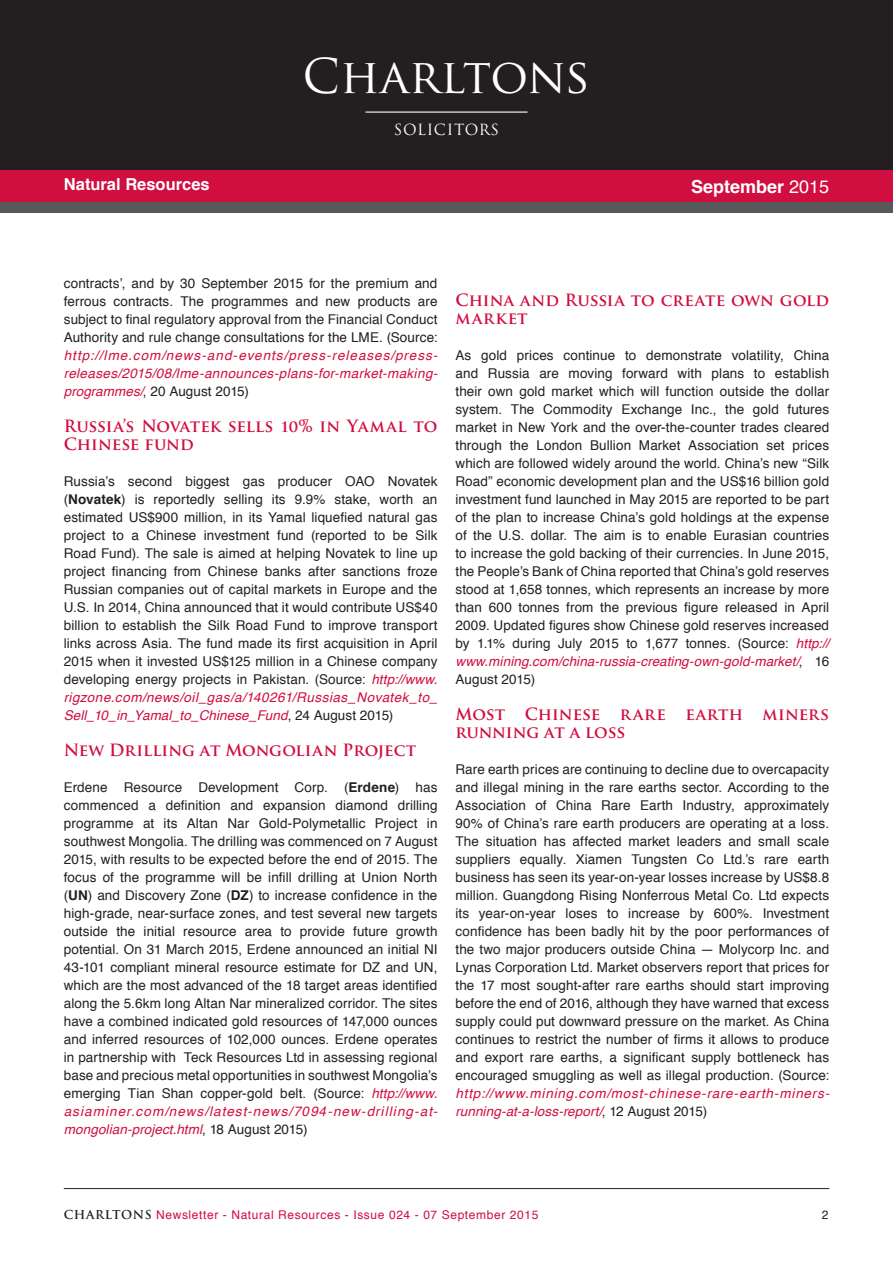
<style>
.page{position:relative;width:893px;height:1263px;background:#fff}
.page>*{position:absolute;margin:0;border:0;box-sizing:border-box;transform-origin:0 0}
.t1{font:46.8px "Trajan Pro";color:#fff}
.t2{font:700 18px "Helvetica";color:#fff}
.body_text{font:700 16.5px/18px "Trajan Pro";color:#d10e40}
.t3{font:700 16.5px "Helvetica";color:#fff}
.t4{font:15px "Trajan Pro";letter-spacing:.04em;color:#fff}
.body_text-2{font:13.5px/18px "Helvetica";letter-spacing:.01em;color:#231f20;text-align:justify}
.t5{font:12px "Helvetica";letter-spacing:.05em;color:#d10e40}
.t6{font:12px "Helvetica";color:#231f20}
.s1{font-weight:400}
.s2{font-style:italic;color:#d10e40}
.s3{font-weight:700}
.s4{font-family:"Trajan Pro";font-weight:700;color:#231f20}
</style>
<div class="page">
<hr style="left:64px;top:1188px;width:765px;height:1px;background:#231f20">
<div style="left:0;top:0;width:893px;height:170px;background:#231f20"></div>
<div style="left:0;top:170px;width:893px;height:32px;background:#d10e40"></div>
<hr style="left:365px;top:112px;width:162px;height:1px;background:#fff">
<div style="left:0;top:202px;width:893px;height:11px;background:#57585a"></div>
<p class="t3" style="left:64px;top:171px;width:147px">Natural Resources</p>
<h1 class="t1" style="left:303px;top:47px;width:289px">Charltons</h1>
<p class="t4" style="left:394px;top:120px;width:107px">SOLICITORS</p>
<p class="t2" style="left:691px;top:172px;width:140px">September <span class="s1">2015</span></p>
<p class="body_text-2" style="left:64px;top:275px;width:375px">contracts’, and by 30 September 2015 for the premium and ferrous contracts. The programmes and new products are subject to final regulatory approval from the Financial Conduct Authority and rule change consultations for the LME. (Source: <span class="s2">http://lme.com/news-and-events/press-releases/press&shy;releases/2015/08/lme-announces-plans-for-market-making&shy;programmes/</span>, 20 August 2015)</p>
<p class="body_text" style="left:64px;top:417px;width:375px">Russia’s Novatek sells 10% in Yamal to<br>Chinese fund</p>
<p class="body_text-2" style="left:64px;top:473px;width:375px">Russia’s second biggest gas producer OAO Novatek (<span class="s3">Novatek</span>) is reportedly selling its 9.9% stake, worth an estimated US$900 million, in its Yamal liquefied natural gas project to a Chinese investment fund (reported to be Silk Road Fund). The sale is aimed at helping Novatek to line up project financing from Chinese banks after sanctions froze Russian companies out of capital markets in Europe and the U.S. In 2014, China announced that it would contribute US$40 billion to establish the Silk Road Fund to improve transport links across Asia. The fund made its first acquisition in April 2015 when it invested US$125 million in a Chinese company developing energy projects in Pakistan. (Source: <span class="s2">http://www. rigzone.com/news/oil_gas/a/140261/Russias_Novatek_to_ Sell_10_in_Yamal_to_Chinese_Fund</span>, 24 August 2015)</p>
<p class="body_text" style="left:64px;top:741px;width:354px">New Drilling at Mongolian Project</p>
<p class="body_text-2" style="left:64px;top:779px;width:375px">Erdene Resource Development Corp. (<span class="s3">Erdene</span>) has commenced a definition and expansion diamond drilling programme at its Altan Nar Gold-Polymetallic Project in southwest Mongolia. The drilling was commenced on 7 August 2015, with results to be expected before the end of 2015. The focus of the programme will be infill drilling at Union North (<span class="s3">UN</span>) and Discovery Zone (<span class="s3">DZ</span>) to increase confidence in the high-grade, near-surface zones, and test several new targets outside the initial resource area to provide future growth potential. On 31 March 2015, Erdene announced an initial NI 43-101 compliant mineral resource estimate for DZ and UN, which are the most advanced of the 18 target areas identified along the 5.6km long Altan Nar mineralized corridor. The sites have a combined indicated gold resources of 147,000 ounces and inferred resources of 102,000 ounces. Erdene operates in partnership with Teck Resources Ltd in assessing regional base and precious metal opportunities in southwest Mongolia’s emerging Tian Shan copper-gold belt. (Source: <span class="s2">http://www. asiaminer.com/news/latest-news/7094-new-drilling-at&shy;mongolian-project.html</span>, 18 August 2015)</p>
<p class="body_text" style="left:455px;top:291px;width:375px">China and Russia to create own gold market</p>
<p class="body_text-2" style="left:455px;top:347px;width:375px">As gold prices continue to demonstrate volatility, China and Russia are moving forward with plans to establish their own gold market which will function outside the dollar system. The Commodity Exchange Inc., the gold futures market in New York and the over-the-counter trades cleared through the London Bullion Market Association set prices which are followed widely around the world. China’s new “Silk Road” economic development plan and the US$16 billion gold investment fund launched in May 2015 are reported to be part of the plan to increase China’s gold holdings at the expense of the U.S. dollar. The aim is to enable Eurasian countries to increase the gold backing of their currencies. In June 2015, the People’s Bank of China reported that China’s gold reserves stood at 1,658 tonnes, which represents an increase by more than 600 tonnes from the previous figure released in April 2009. Updated figures show Chinese gold reserves increased by 1.1% during July 2015 to 1,677 tonnes. (Source: <span class="s2">http:// www.mining.com/china-russia-creating-own-gold-market/</span>, 16<br>August 2015)</p>
<p class="body_text" style="left:455px;top:705px;width:375px">Most Chinese rare earth miners running at a loss</p>
<p class="body_text-2" style="left:455px;top:761px;width:375px">Rare earth prices are continuing to decline due to overcapacity and illegal mining in the rare earths sector. According to the Association of China Rare Earth Industry, approximately 90% of China’s rare earth producers are operating at a loss.<br>The situation has affected market leaders and small scale suppliers equally. Xiamen Tungsten Co Ltd.’s rare earth business has seen its year-on-year losses increase by US$8.8 million. Guangdong Rising Nonferrous Metal Co. Ltd expects its year-on-year loses to increase by 600%. Investment confidence has been badly hit by the poor performances of the two major producers outside China — Molycorp Inc. and Lynas Corporation Ltd. Market observers report that prices for the 17 most sought-after rare earths should start improving before the end of 2016, although they have warned that excess supply could put downward pressure on the market. As China continues to restrict the number of firms it allows to produce and export rare earths, a significant supply bottleneck has encouraged smuggling as well as illegal production. (Source: <span class="s2">http://www.mining.com/most-chinese-rare-earth-miners&shy;running-at-a-loss-report/</span>, 12 August 2015)</p>
<p class="t5" style="left:64px;top:1206px;width:476px"><span class="s4">CHARLTONS</span> Newsletter - Natural Resources - Issue 024 - 07 September 2015</p>
<p class="t6" style="left:822px;top:1206px;width:8px">2</p>
</div>
